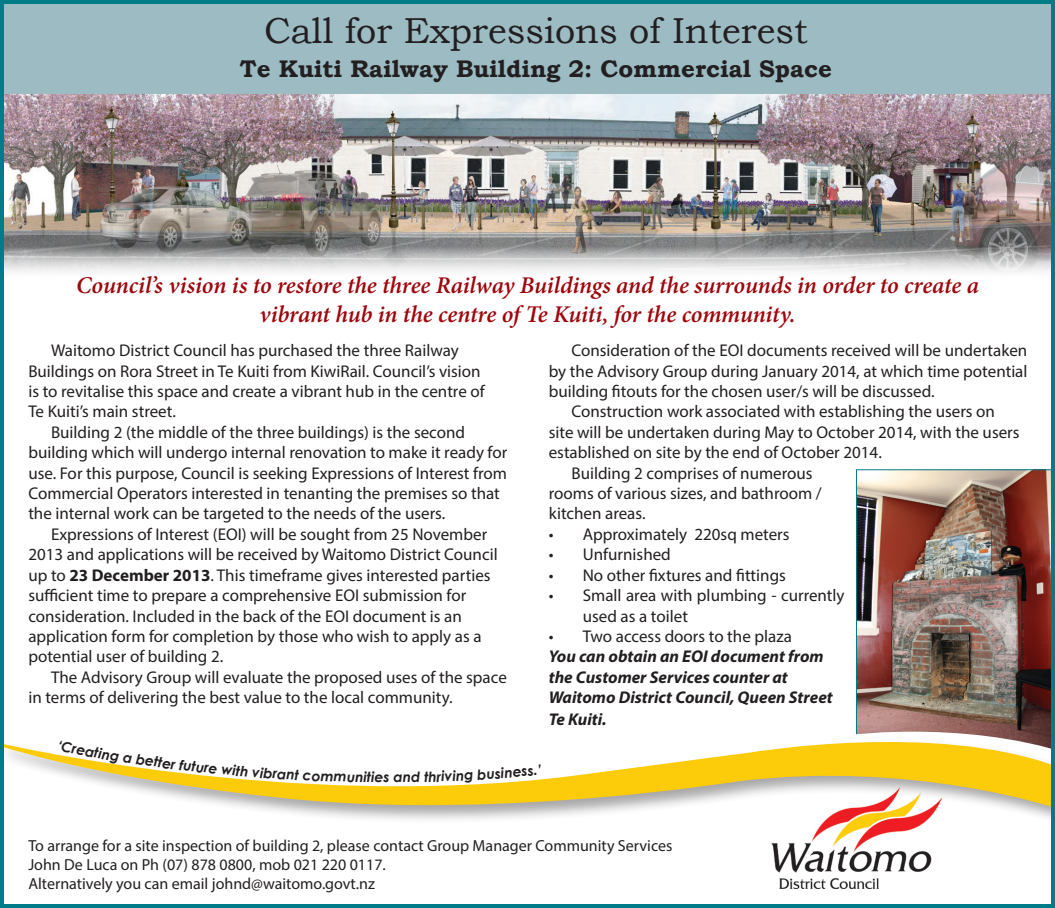
<style>
.page{position:relative;width:1055px;height:908px;background:#fff}
.page>*{position:absolute;margin:0;border:0;box-sizing:border-box;transform-origin:0 0}
.t1{font:36px "Bookman Old Style";color:#231f20}
.t2{font:italic 600 24px/28.8px "Minion Pro";letter-spacing:-.005em;color:#9d070d;text-align:center}
.t3{font:700 24px "Bookman Old Style";color:#231f20}
.t4{font:17px/20.4px "Myriad Pro";color:#231f20}
.t5{font:italic 700 17px/20.8px "Myriad Pro";color:#231f20}
.t6{font:16px/19.2px "Myriad Pro";color:#231f20}
.t7{font:italic 700 14px "Century Gothic";color:#231f20}
.s1{font-weight:700}
</style>
<div class="page">
<img style="left:858px;top:471px;width:191px;height:246px">
<svg style="left:856px;top:717px;width:193px;height:4px"></svg>
<img style="left:5px;top:94px;width:1044px;height:179px">
<img style="left:771px;top:825px;width:161px;height:62px">
<div style="left:0;top:738px;width:1054px;height:87px;background:#231f20;opacity:.4"></div>
<svg style="left:5px;top:721px;width:1044px;height:97px"></svg>
<div style="left:0;top:0;width:1054px;height:94px;background:#9cbbc3"></div>
<div style="left:0;top:0;width:1054px;height:907px;border:4px solid #007c88"></div>
<svg style="left:59px;top:740px;width:18px;height:13px"></svg>
<svg style="left:101px;top:750px;width:18px;height:13px"></svg>
<svg style="left:312px;top:772px;width:34px;height:9px"></svg>
<svg style="left:403px;top:771px;width:25px;height:11px"></svg>
<svg style="left:456px;top:768px;width:44px;height:15px"></svg>
<svg style="left:527px;top:763px;width:14px;height:12px"></svg>
<h1 class="t1" style="left:264px;top:7px;width:545px">Call for Expressions of Interest</h1>
<h2 class="t3" style="left:240px;top:51px;width:593px">Te Kuiti Railway Building 2: Commercial Space</h2>
<h2 class="t2" style="left:76px;top:270px;width:904px">Council’s vision is to restore the three Railway Buildings and the surrounds in order to create a vibrant hub in the centre of Te Kuiti, for the community.</h2>
<p class="t4" style="left:28px;top:340px;width:458px;text-indent:23px">Waitomo District Council has purchased the three Railway Buildings on Rora Street in Te Kuiti from KiwiRail. Council’s vision is to revitalise this space and create a vibrant hub in the centre of Te Kuiti’s main street.</p>
<p class="t4" style="left:28px;top:421px;width:480px;text-indent:23px">Building 2 (the middle of the three buildings) is the second building which will undergo internal renovation to make it ready for use. For this purpose, Council is seeking Expressions of Interest from Commercial Operators interested in tenanting the premises so that the internal work can be targeted to the needs of the users.</p>
<p class="t4" style="left:28px;top:523px;width:471px;text-indent:23px">Expressions of Interest (EOI) will be sought from 25 November 2013 and applications will be received by Waitomo District Council up to <span class="s1">23 December 2013</span>. This timeframe gives interested parties sufficient time to prepare a comprehensive EOI submission for consideration. Included in the back of the EOI document is an application form for completion by those who wish to apply as a potential user of building 2.</p>
<p class="t4" style="left:28px;top:666px;width:480px;text-indent:23px">The Advisory Group will evaluate the proposed uses of the space in terms of delivering the best value to the local community.</p>
<p class="t7" style="left:78px;top:738px;width:27px;rotate:10deg">eati</p>
<p class="t7" style="left:124px;top:746px;width:37px;rotate:8deg">a bet</p>
<p class="t7" style="left:159px;top:751px;width:27px;rotate:7deg">ter f</p>
<p class="t7" style="left:184px;top:754px;width:36px;rotate:6deg">uture</p>
<p class="t7" style="left:222px;top:758px;width:29px;rotate:5deg">with</p>
<p class="t7" style="left:253px;top:761px;width:26px;rotate:4deg">vibr</p>
<p class="t7" style="left:278px;top:762px;width:36px;rotate:3deg">ant c</p>
<p class="t7" style="left:347px;top:765px;width:29px;rotate:1deg">uniti</p>
<p class="t7" style="left:374px;top:766px;width:30px">es a</p>
<p class="t7" style="left:428px;top:765px;width:29px;rotate:-2deg">hrivi</p>
<p class="t7" style="left:500px;top:762px;width:28px;rotate:-5deg">ines</p>
<p class="t4" style="left:571px;top:340px;width:457px">Consideration of the EOI documents received will be undertaken</p>
<p class="t4" style="left:548px;top:360px;width:480px">by the Advisory Group during January 2014, at which time potential</p>
<p class="t4" style="left:548px;top:380px;width:387px">building fitouts for the chosen user/s will be discussed.</p>
<p class="t4" style="left:571px;top:401px;width:425px">Construction work associated with establishing the users on</p>
<p class="t4" style="left:548px;top:421px;width:472px">site will be undertaken during May to October 2014, with the users</p>
<p class="t4" style="left:548px;top:442px;width:334px">established on site by the end of October 2014.</p>
<p class="t4" style="left:571px;top:462px;width:243px">Building 2 comprises of numerous</p>
<p class="t4" style="left:548px;top:482px;width:274px">rooms of various sizes, and bathroom /</p>
<p class="t4" style="left:548px;top:503px;width:98px">kitchen areas.</p>
<p class="t4" style="left:548px;top:523px;width:242px">• Approximately 220sq meters</p>
<p class="t4" style="left:548px;top:544px;width:124px">• Unfurnished</p>
<p class="t4" style="left:548px;top:564px;width:239px">• No other fixtures and fittings</p>
<p class="t4" style="left:583px;top:584px;width:263px;text-indent:-34px">• Small area with plumbing - currently used as a toilet</p>
<p class="t4" style="left:548px;top:625px;width:245px">• Two access doors to the plaza</p>
<p class="t5" style="left:548px;top:645px;width:285px">You can obtain an EOI document from the Customer Services counter at<br>Waitomo District Council, Queen Street<br>Te Kuiti.</p>
<p class="t6" style="left:28px;top:835px;width:645px">To arrange for a site inspection of building 2, please contact Group Manager Community Services<br>John De Luca on Ph (07) 878 0800, mob 021 220 0117.<br>Alternatively you can email johnd@waitomo.govt.nz</p>
</div>
